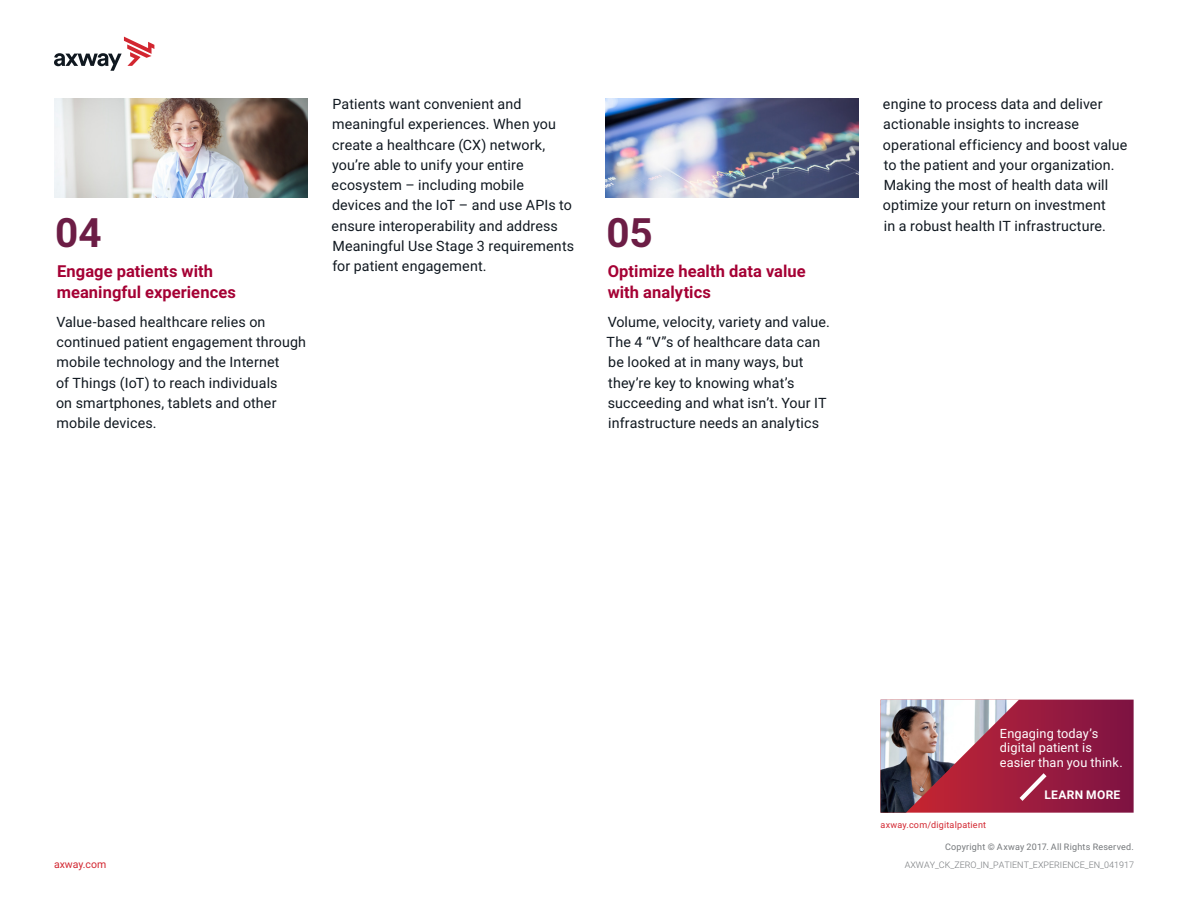
<style>
.page{position:relative;width:1188px;height:918px;background:#fff}
.page>*{position:absolute;margin:0;border:0;box-sizing:border-box;transform-origin:0 0}
.t1{font:700 40.5px "Roboto";color:#6c1d45}
.t2{font:700 16.5px/21px "Roboto";letter-spacing:.005em;color:#a50034}
.t3{font:14.25px/20.2px "Roboto";letter-spacing:.01em;color:#101820}
.t4{font:12.75px/14.2px "Roboto";letter-spacing:.01em;color:#fff}
.t5{font:700 12px "Roboto";letter-spacing:.025em;color:#fff}
.t6{font:10.5px "Roboto";color:#d22630}
.t7{font:300 9px "Roboto";color:#75787b}
.t8{font:9px "Roboto";letter-spacing:.025em;color:#75787b}
.t9{font:9px "Roboto";letter-spacing:.025em;color:#d22630}
</style>
<div class="page">
<svg style="left:54px;top:37px;width:100px;height:34px"></svg>
<img style="left:54px;top:99px;width:253px;height:99px">
<img style="left:605px;top:99px;width:253px;height:99px">
<svg style="left:880px;top:700px;width:254px;height:113px;background:#9b455d"></svg>
<h1 class="t1" style="left:55px;top:204px;width:48px">04</h1>
<p class="t2" style="left:57px;top:260px;width:181px">Engage patients with meaningful experiences</p>
<p class="t3" style="left:56px;top:311px;width:252px">Value-based healthcare relies on continued patient engagement through mobile technology and the Internet<br>of Things (IoT) to reach individuals<br>on smartphones, tablets and other mobile devices.</p>
<p class="t3" style="left:332px;top:93px;width:244px">Patients want convenient and meaningful experiences. When you create a healthcare (CX) network, you’re able to unify your entire ecosystem – including mobile devices and the IoT – and use APIs to ensure interoperability and address<br>Meaningful Use Stage 3 requirements for patient engagement.</p>
<h1 class="t1" style="left:607px;top:204px;width:48px">05</h1>
<p class="t2" style="left:608px;top:260px;width:200px">Optimize health data value with analytics</p>
<p class="t3" style="left:607px;top:311px;width:225px">Volume, velocity, variety and value.<br>The 4 “V”s of healthcare data can be looked at in many ways, but they’re key to knowing what’s succeeding and what isn’t. Your IT infrastructure needs an analytics</p>
<p class="t3" style="left:883px;top:93px;width:246px">engine to process data and deliver actionable insights to increase operational efficiency and boost value to the patient and your organization.<br>Making the most of health data will optimize your return on investment<br>in a robust health IT infrastructure.</p>
<p class="t9" style="left:880px;top:819px;width:107px">axway.com/digitalpatient</p>
<p class="t4" style="left:1000px;top:726px;width:124px">Engaging today’s digital patient is easier than you think.</p>
<p class="t5" style="left:1045px;top:786px;width:77px">LEARN MORE</p>
<p class="t8" style="left:945px;top:840px;width:190px">Copyright © Axway 2017. All Rights Reserved.</p>
<p class="t6" style="left:54px;top:857px;width:54px">axway.com</p>
<p class="t7" style="left:905px;top:858px;width:231px">AXWAY_CK_ZERO_IN_PATIENT_EXPERIENCE_EN_041917</p>
</div>
